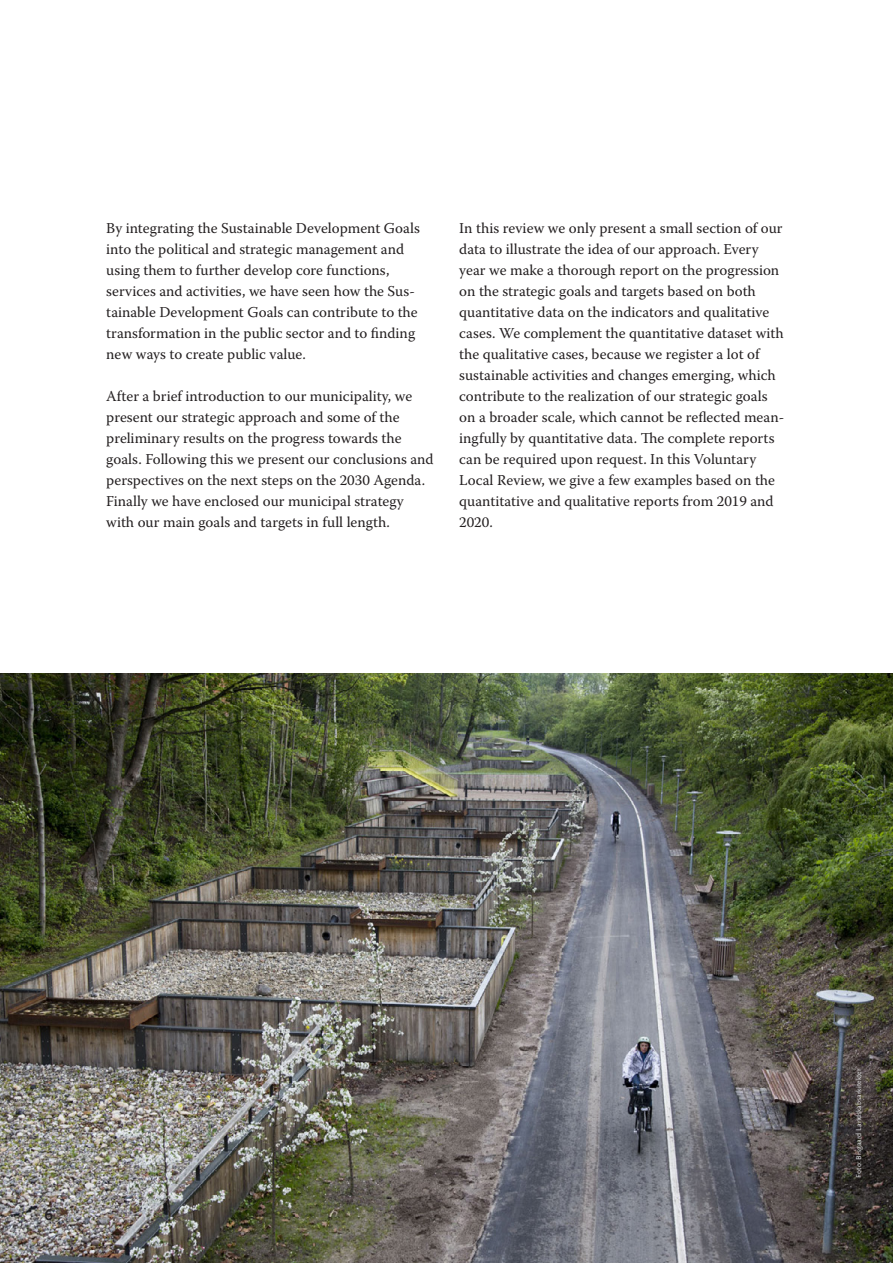
<style>
.page{position:relative;width:893px;height:1263px;background:#fff}
.page>*{position:absolute;margin:0;border:0;box-sizing:border-box;transform-origin:0 0}
.t1{font:15.75px "Scala Sans Bold 2";color:#231f20}
.t2{font:15px/21px "Warnock Pro Regular 2";color:#231f20}
.t3{font:7.5px "Scala Sans Regular 2";color:#dcdddf}
</style>
<div class="page">
<img style="left:0;top:674px;width:893px;height:589px">
<p class="t2" style="left:106px;top:217px;width:315px">By integrating the Sustainable Development Goals into the political and strategic management and using them to further develop core functions, services and activities, we have seen how the Sus&shy;tainable Development Goals can contribute to the transformation in the public sector and to fnding new ways to create public value.</p>
<p class="t2" style="left:106px;top:385px;width:329px">After a brief introduction to our municipality, we present our strategic approach and some of the preliminary results on the progress towards the goals. Following this we present our conclusions and perspectives on the next steps on the 2030 Agenda.<br>Finally we have enclosed our municipal strategy with our main goals and targets in full length.</p>
<p class="t2" style="left:459px;top:217px;width:326px">In this review we only present a small section of our data to illustrate the idea of our approach. Every year we make a thorough report on the progression on the strategic goals and targets based on both quantitative data on the indicators and qualitative cases. We complement the quantitative dataset with the qualitative cases, because we register a lot of sustainable activities and changes emerging, which contribute to the realization of our strategic goals on a broader scale, which cannot be refected mean&shy;ingfully by quantitative data. Te complete reports can be required upon request. In this Voluntary Local Review, we give a few examples based on the quantitative and qualitative reports from 2019 and 2020.</p>
<p class="t1" style="left:45px;top:1206px;width:10px">6</p>
<p class="t3" style="left:855px;top:1178px;width:111px;rotate:-90deg">Foto: Bisgaard Landskabsarkitekter</p>
</div>
